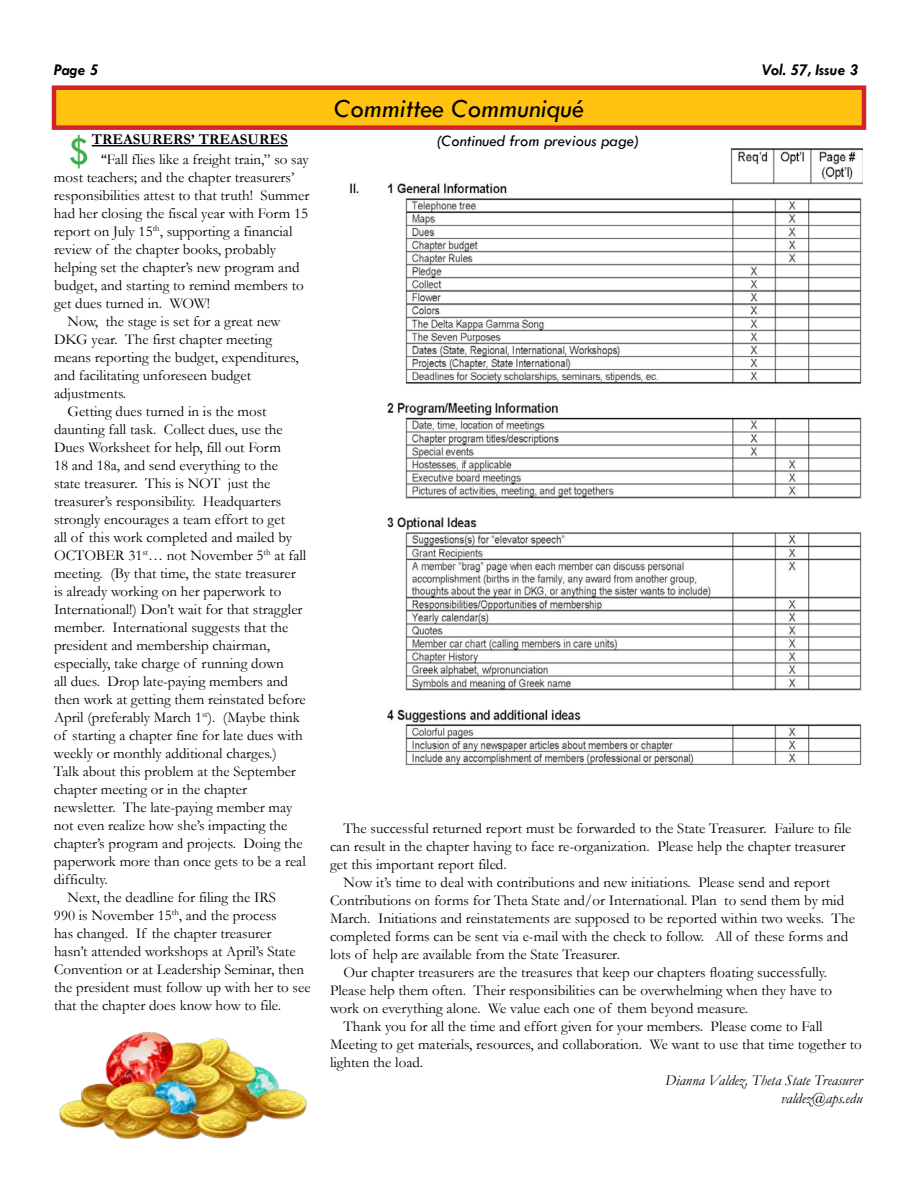
<style>
.page{position:relative;width:918px;height:1188px;background:#fff}
.page>*{position:absolute;margin:0;border:0;box-sizing:border-box;transform-origin:0 0}
.t1{font:40.5px "Tw Cen";color:#41ad49}
.t2{font:italic 27px "Tw Cen";color:#000}
.t3{font:italic 16.5px "Tw Cen";color:#000}
.t4{font:italic 700 16.5px "Tw Cen";color:#000}
.t5{font:15px/18px "Garamond";color:#000}
.t6{font:italic 15px/18px "Garamond";color:#000;text-align:right}
.t7{font:700 15px "Garamond";color:#000}
.s1{font-family:"Tw Cen"}
</style>
<div class="page">
<div style="left:54px;top:88px;width:810px;height:40px;background:#ffc20e"></div>
<div style="left:52px;top:85px;width:814px;height:45px;border:4px solid #d2232a"></div>
<img style="left:349px;top:148px;width:513px;height:618px">
<hr style="left:92px;top:145px;width:196px;height:1px;background:#000">
<img style="left:59px;top:1032px;width:248px;height:108px">
<p class="t4" style="left:54px;top:60px;width:46px">Page 5</p>
<p class="t4" style="left:761px;top:60px;width:99px">Vol. 57, Issue 3</p>
<h2 class="t2" style="left:334px;top:92px;width:251px">Committee Communiqué</h2>
<p class="t7" style="left:92px;top:129px;width:198px">TREASURERS’ TREASURES</p>
<h1 class="t1" style="left:68px;top:127px;width:24px">$</h1>
<p class="t3" style="left:436px;top:131px;width:205px">(Continued from previous page)</p>
<p class="t5" style="left:101px;top:150px;width:209px"><span class="s1">“</span>Fall flies like a freight train,” so say</p>
<p class="t5" style="left:54px;top:168px;width:242px">most teachers; and the chapter treasurers’</p>
<p class="t5" style="left:54px;top:186px;width:257px">responsibilities attest to that truth! Summer</p>
<p class="t5" style="left:54px;top:204px;width:256px">had her closing the fiscal year with Form 15</p>
<p class="t5" style="left:54px;top:222px;width:240px">report on July 15<sup>th</sup>, supporting a financial</p>
<p class="t5" style="left:54px;top:240px;width:224px">review of the chapter books, probably</p>
<p class="t5" style="left:54px;top:258px;width:247px">helping set the chapter’s new program and</p>
<p class="t5" style="left:54px;top:276px;width:251px">budget, and starting to remind members to</p>
<p class="t5" style="left:54px;top:294px;width:158px">get dues turned in. WOW!</p>
<p class="t5" style="left:68px;top:312px;width:215px">Now, the stage is set for a great new</p>
<p class="t5" style="left:54px;top:330px;width:220px">DKG year. The first chapter meeting</p>
<p class="t5" style="left:54px;top:348px;width:246px">means reporting the budget, expenditures,</p>
<p class="t5" style="left:54px;top:366px;width:199px">and facilitating unforeseen budget</p>
<p class="t5" style="left:54px;top:384px;width:74px">adjustments.</p>
<p class="t5" style="left:68px;top:402px;width:201px">Getting dues turned in is the most</p>
<p class="t5" style="left:54px;top:420px;width:230px">daunting fall task. Collect dues, use the</p>
<p class="t5" style="left:54px;top:438px;width:229px">Dues Worksheet for help, fill out Form</p>
<p class="t5" style="left:54px;top:456px;width:226px">18 and 18a, and send everything to the</p>
<p class="t5" style="left:54px;top:474px;width:218px">state treasurer. This is NOT just the</p>
<p class="t5" style="left:54px;top:492px;width:229px">treasurer’s responsibility. Headquarters</p>
<p class="t5" style="left:54px;top:510px;width:233px">strongly encourages a team effort to get</p>
<p class="t5" style="left:54px;top:528px;width:240px">all of this work completed and mailed by</p>
<p class="t5" style="left:54px;top:546px;width:254px">OCTOBER 31<sup>st</sup>… not November 5<sup>th</sup> at fall</p>
<p class="t5" style="left:54px;top:564px;width:243px">meeting. (By that time, the state treasurer</p>
<p class="t5" style="left:54px;top:582px;width:229px">is already working on her paperwork to</p>
<p class="t5" style="left:54px;top:600px;width:250px">International!) Don’t wait for that straggler</p>
<p class="t5" style="left:54px;top:618px;width:236px">member. International suggests that the</p>
<p class="t5" style="left:54px;top:636px;width:217px">president and membership chairman,</p>
<p class="t5" style="left:54px;top:654px;width:231px">especially, take charge of running down</p>
<p class="t5" style="left:54px;top:672px;width:236px">all dues. Drop late-paying members and</p>
<p class="t5" style="left:54px;top:690px;width:253px">then work at getting them reinstated before</p>
<p class="t5" style="left:54px;top:708px;width:247px">April (preferably March 1<sup>st</sup>). (Maybe think</p>
<p class="t5" style="left:54px;top:726px;width:250px">of starting a chapter fine for late dues with</p>
<p class="t5" style="left:54px;top:744px;width:224px">weekly or monthly additional charges.)</p>
<p class="t5" style="left:54px;top:762px;width:243px">Talk about this problem at the September</p>
<p class="t5" style="left:54px;top:780px;width:195px">chapter meeting or in the chapter</p>
<p class="t5" style="left:54px;top:798px;width:240px">newsletter. The late-paying member may</p>
<p class="t5" style="left:54px;top:816px;width:235px">not even realize how she’s impacting the</p>
<p class="t5" style="left:54px;top:834px;width:250px">chapter’s program and projects. Doing the</p>
<p class="t5" style="left:54px;top:852px;width:253px">paperwork more than once gets to be a real</p>
<p class="t5" style="left:54px;top:870px;width:55px">difficulty.</p>
<p class="t5" style="left:67px;top:888px;width:210px">Next, the deadline for filing the IRS</p>
<p class="t5" style="left:54px;top:906px;width:224px">990 is November 15<sup>th</sup>, and the process</p>
<p class="t5" style="left:54px;top:924px;width:219px">has changed. If the chapter treasurer</p>
<p class="t5" style="left:54px;top:942px;width:243px">hasn’t attended workshops at April’s State</p>
<p class="t5" style="left:54px;top:960px;width:252px">Convention or at Leadership Seminar, then</p>
<p class="t5" style="left:54px;top:978px;width:258px">the president must follow up with her to see</p>
<p class="t5" style="left:54px;top:996px;width:229px">that the chapter does know how to file.</p>
<p class="t5" style="left:330px;top:819px;width:523px;text-indent:13px">The successful returned report must be forwarded to the State Treasurer. Failure to file can result in the chapter having to face re-organization. Please help the chapter treasurer get this important report filed.</p>
<p class="t5" style="left:344px;top:873px;width:488px">Now it’s time to deal with contributions and new initiations. Please send and report</p>
<p class="t5" style="left:330px;top:891px;width:516px">Contributions on forms for Theta State and/or International. Plan to send them by mid</p>
<p class="t5" style="left:330px;top:909px;width:526px">March. Initiations and reinstatements are supposed to be reported within two weeks. The</p>
<p class="t5" style="left:330px;top:927px;width:520px">completed forms can be sent via e-mail with the check to follow. All of these forms and</p>
<p class="t5" style="left:330px;top:945px;width:291px">lots of help are available from the State Treasurer.</p>
<p class="t5" style="left:344px;top:963px;width:485px">Our chapter treasurers are the treasures that keep our chapters floating successfully.</p>
<p class="t5" style="left:330px;top:981px;width:504px">Please help them often. Their responsibilities can be overwhelming when they have to</p>
<p class="t5" style="left:330px;top:999px;width:420px">work on everything alone. We value each one of them beyond measure.</p>
<p class="t5" style="left:344px;top:1017px;width:481px">Thank you for all the time and effort given for your members. Please come to Fall</p>
<p class="t5" style="left:330px;top:1035px;width:533px">Meeting to get materials, resources, and collaboration. We want to use that time together to</p>
<p class="t5" style="left:330px;top:1053px;width:95px">lighten the load.</p>
<p class="t6" style="left:665px;top:1071px;width:199px">Dianna Valdez, Theta State Treasurer valdez@aps.edu</p>
</div>
